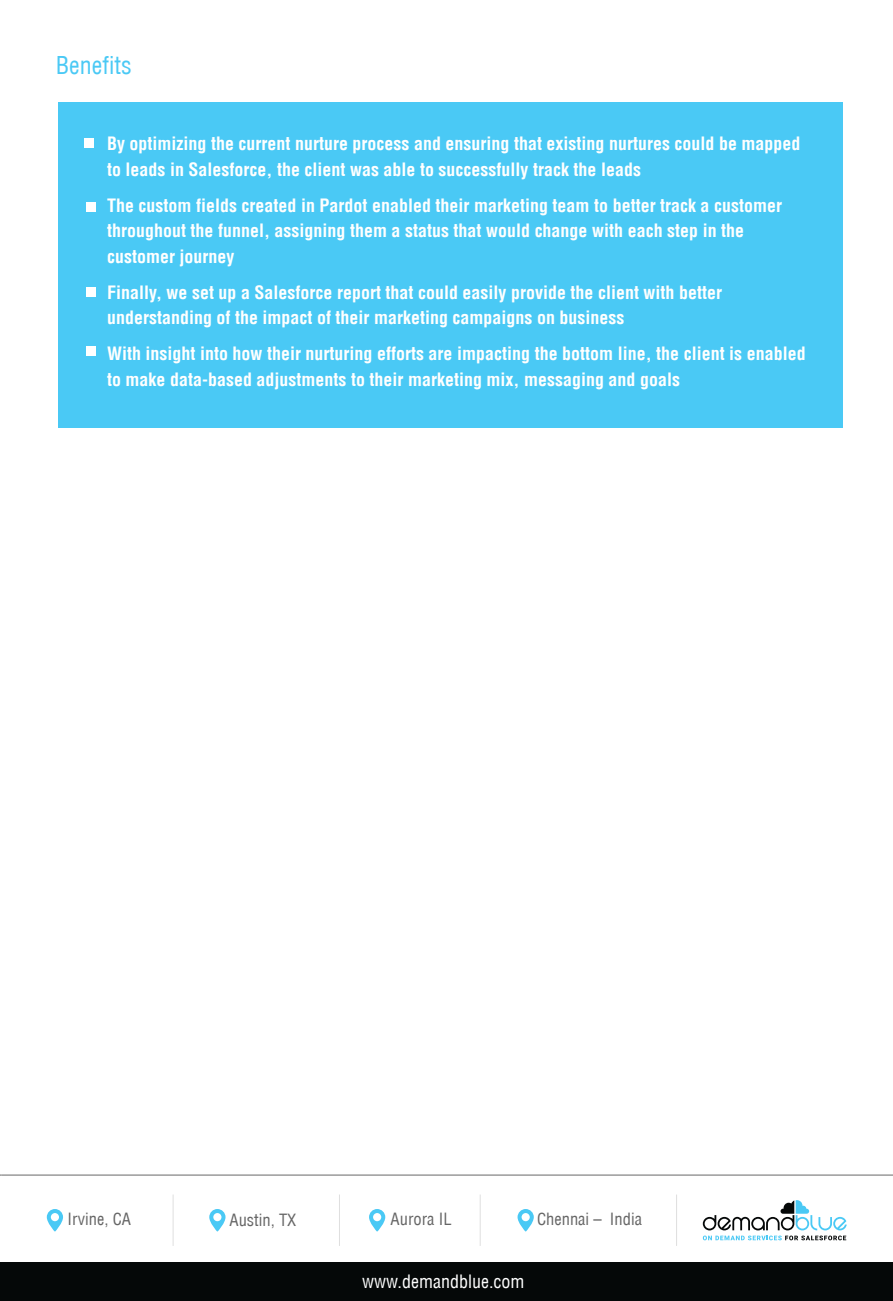
<style>
.page{position:relative;width:893px;height:1301px;background:#fff}
.page>*{position:absolute;margin:0;border:0;box-sizing:border-box;transform-origin:0 0}
.t1{font:24px "AG Letterica Condensed";color:#4ac9f5}
.t2{font:700 18px/25.5px "AG Letterica Condensed";color:#fff}
.t3{font:18px "AG Letterica Condensed";color:#fff}
.t4{font:16.5px "AG Letterica Condensed";color:#666}
</style>
<div class="page">
<div style="left:0;top:1262px;width:893px;height:38px;background:#050808"></div>
<hr style="left:173px;top:1194px;width:1px;height:51px;background:#dfdfdf">
<hr style="left:339px;top:1194px;width:1px;height:51px;background:#dfdfdf">
<hr style="left:480px;top:1194px;width:1px;height:51px;background:#dfdfdf">
<hr style="left:676px;top:1194px;width:1px;height:51px;background:#dfdfdf">
<hr style="left:2px;top:1174px;width:891px;height:1px;background:#333">
<svg style="left:703px;top:1200px;width:144px;height:40px"></svg>
<svg style="left:47px;top:1209px;width:16px;height:22px"></svg>
<svg style="left:209px;top:1209px;width:17px;height:22px"></svg>
<svg style="left:369px;top:1209px;width:16px;height:22px"></svg>
<svg style="left:518px;top:1209px;width:16px;height:22px"></svg>
<div style="left:58px;top:102px;width:785px;height:326px;background:#4ac9f5"></div>
<div style="left:85px;top:138px;width:9px;height:9px;background:#fff"></div>
<div style="left:86px;top:202px;width:9px;height:9px;background:#fff"></div>
<div style="left:86px;top:288px;width:9px;height:9px;background:#fff"></div>
<div style="left:86px;top:346px;width:9px;height:10px;background:#fff"></div>
<h1 class="t1" style="left:56px;top:51px;width:77px">Benefits</h1>
<p class="t2" style="left:107px;top:130px;width:695px">By optimizing the current nurture process and ensuring that existing nurtures could be mapped to leads in Salesforce, the client was able to successfully track the leads</p>
<p class="t2" style="left:107px;top:192px;width:676px">The custom fields created in Pardot enabled their marketing team to better track a customer throughout the funnel, assigning them a status that would change with each step in the customer journey</p>
<p class="t2" style="left:107px;top:279px;width:617px">Finally, we set up a Salesforce report that could easily provide the client with better understanding of the impact of their marketing campaigns on business</p>
<p class="t2" style="left:107px;top:341px;width:700px">With insight into how their nurturing efforts are impacting the bottom line, the client is enabled to make data-based adjustments to their marketing mix, messaging and goals</p>
<p class="t4" style="left:68px;top:1209px;width:65px">Irvine, CA</p>
<p class="t4" style="left:229px;top:1210px;width:68px">Austin, TX</p>
<p class="t4" style="left:391px;top:1209px;width:62px">Aurora IL</p>
<p class="t4" style="left:537px;top:1209px;width:106px">Chennai – India</p>
<p class="t3" style="left:362px;top:1271px;width:164px">www.demandblue.com</p>
</div>
